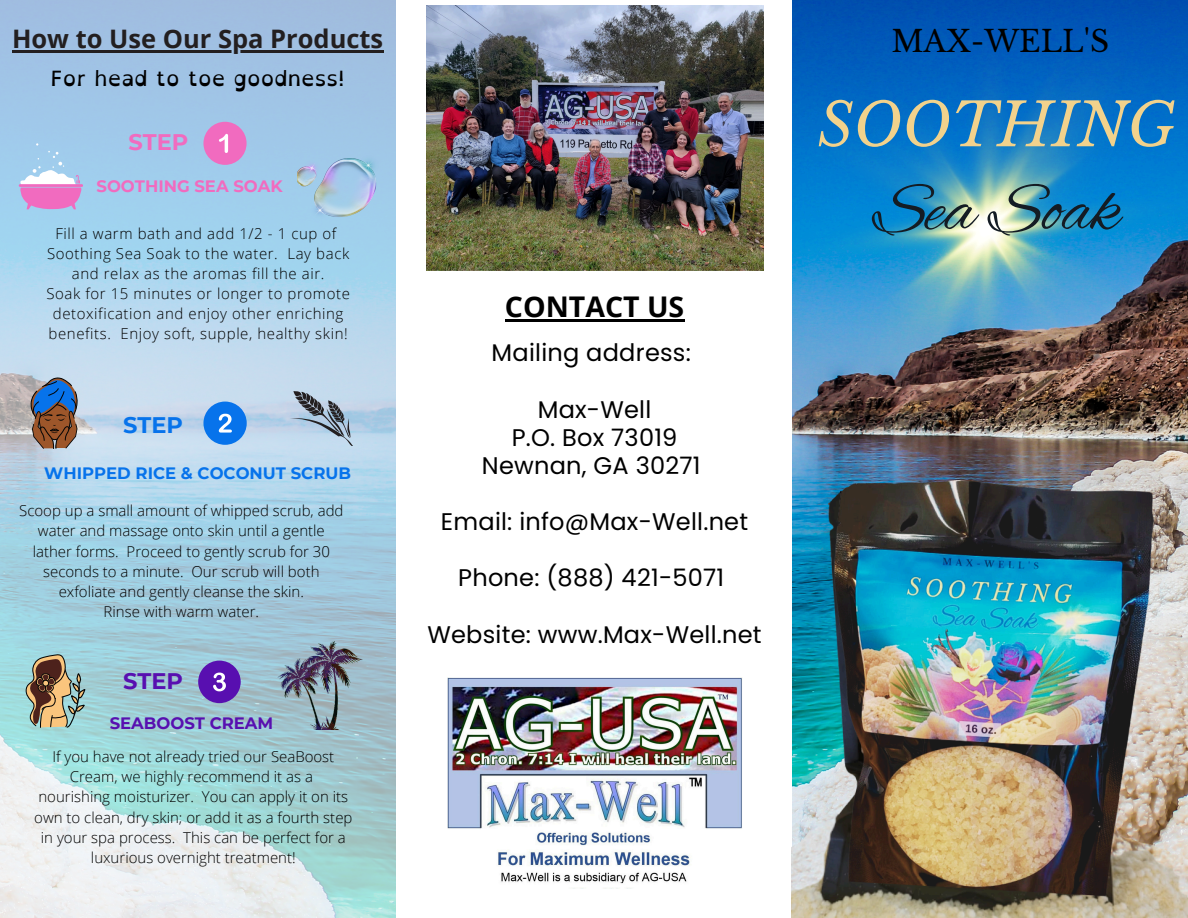
<style>
.page{position:relative;width:1188px;height:918px;background:#fff}
.page>*{position:absolute;margin:0;border:0;box-sizing:border-box;transform-origin:0 0}
.t1{font:71.7px "Alex Brush";color:#141c24}
.t2{font:italic 59.7px "Libre Baskerville";color:#f2d28c}
.t3{font:29.7px "Libre Baskerville";color:#000}
.t4{font:700 28.5px "Open Sans";color:#000}
.t5{font:700 25.5px "Open Sans";color:#231f20}
.t6{font:24px/28.2px "Poppins";letter-spacing:.01em;color:#000;text-align:center}
.t7{font:700 22.5px "Montserrat";color:#f16bbf}
.t8{font:700 22.5px "Montserrat";color:#0773eb}
.t9{font:700 22.5px "Montserrat";color:#580fb0}
.t10{font:21px "Open Dyslexic";color:#000}
.t11{font:700 16.5px "Montserrat";color:#0773eb}
.t12{font:700 16.5px "Montserrat";color:#f16bbf}
.t13{font:700 16.5px "Montserrat";color:#580fb0}
.t14{font:300 15px/20.2px "Open Sans";color:#000;text-align:center}
.t15{font:300 15px/20px "Open Sans";letter-spacing:.04em;color:#000;text-align:center}
</style>
<div class="page">
<img style="left:792px;top:14px;width:396px;height:201px">
<img style="left:791px;top:215px;width:397px;height:703px">
<img style="left:427px;top:6px;width:336px;height:264px">
<img style="left:448px;top:677px;width:294px;height:212px">
<hr style="left:505px;top:320px;width:179px;height:2px;background:#000">
<svg style="left:0;top:0;width:396px;height:918px;background:#afd2e4"></svg>
<hr style="left:19px;top:184px;width:64px;height:3px;background:#f16bbf">
<svg style="left:19px;top:143px;width:62px;height:67px;background:#c5b4e0"></svg>
<img style="left:297px;top:153px;width:83px;height:67px">
<svg style="left:29px;top:377px;width:52px;height:71px;background:#737380"></svg>
<svg style="left:289px;top:387px;width:69px;height:79px;background:#aabfd1"></svg>
<div style="left:198px;top:661px;width:43px;height:42px;background:#580fb0;border-radius:50%"></div>
<svg style="left:213px;top:673px;width:13px;height:18px"></svg>
<svg style="left:25px;top:654px;width:61px;height:74px;background:#969480"></svg>
<img style="left:277px;top:642px;width:86px;height:87px">
<div style="left:203px;top:122px;width:43px;height:43px;background:#f16bbf;border-radius:50%"></div>
<svg style="left:219px;top:134px;width:9px;height:19px"></svg>
<div style="left:203px;top:402px;width:43px;height:42px;background:#0773eb;border-radius:50%"></div>
<svg style="left:219px;top:414px;width:13px;height:19px"></svg>
<hr style="left:12px;top:50px;width:371px;height:2px;background:#231f20">
<p class="t5" style="left:12px;top:21px;width:373px">How to Use Our Spa Products</p>
<p class="t10" style="left:51px;top:60px;width:295px">For head to toe goodness!</p>
<p class="t7" style="left:129px;top:128px;width:61px">STEP</p>
<p class="t12" style="left:96px;top:176px;width:188px">SOOTHING SEA SOAK</p>
<h6 class="t15" style="left:55px;top:223px;width:283px">Fill a warm bath and add 1/2 - 1 cup of</h6>
<h6 class="t15" style="left:47px;top:243px;width:304px">Soothing Sea Soak to the water. Lay back and relax as the aromas fill the air.</h6>
<h6 class="t15" style="left:46px;top:283px;width:305px;text-align:left">Soak for 15 minutes or longer to promote detoxification and enjoy other enriching benefits. Enjoy soft, supple, healthy skin!</h6>
<p class="t8" style="left:123px;top:411px;width:61px">STEP</p>
<p class="t11" style="left:44px;top:463px;width:308px">WHIPPED RICE &amp; COCONUT SCRUB</p>
<p class="t14" style="left:19px;top:500px;width:326px">Scoop up a small amount of whipped scrub, add water and massage onto skin until a gentle lather forms. Proceed to gently scrub for 30 seconds to a minute. Our scrub will both exfoliate and gently cleanse the skin.</p>
<p class="t14" style="left:104px;top:602px;width:157px">Rinse with warm water.</p>
<h3 class="t9" style="left:123px;top:667px;width:61px">STEP</h3>
<h6 class="t13" style="left:110px;top:713px;width:165px">SEABOOST CREAM</h6>
<h6 class="t14" style="left:52px;top:746px;width:283px">If you have not already tried our SeaBoost<br>Cream, we highly recommend it as a</h6>
<p class="t14" style="left:34px;top:786px;width:320px">nourishing moisturizer. You can apply it on its own to clean, dry skin; or add it as a fourth step in your spa process. This can be perfect for a luxurious overnight treatment!</p>
<p class="t4" style="left:505px;top:287px;width:181px">CONTACT US</p>
<p class="t6" style="left:492px;top:339px;width:201px">Mailing address:</p>
<p class="t6" style="left:482px;top:395px;width:220px">Max-Well<br>P.O. Box 73019<br>Newnan, GA 30271</p>
<p class="t6" style="left:441px;top:508px;width:309px">Email: info@Max-Well.net</p>
<p class="t6" style="left:458px;top:564px;width:268px">Phone: (888) 421-5071</p>
<p class="t6" style="left:427px;top:620px;width:336px">Website: www.Max-Well.net</p>
<p class="t3" style="left:891px;top:24px;width:219px">MAX-WELL'S</p>
<p class="t2" style="left:818px;top:88px;width:359px">SOOTHING</p>
<p class="t1" style="left:873px;top:170px;width:249px">Sea Soak</p>
</div>
